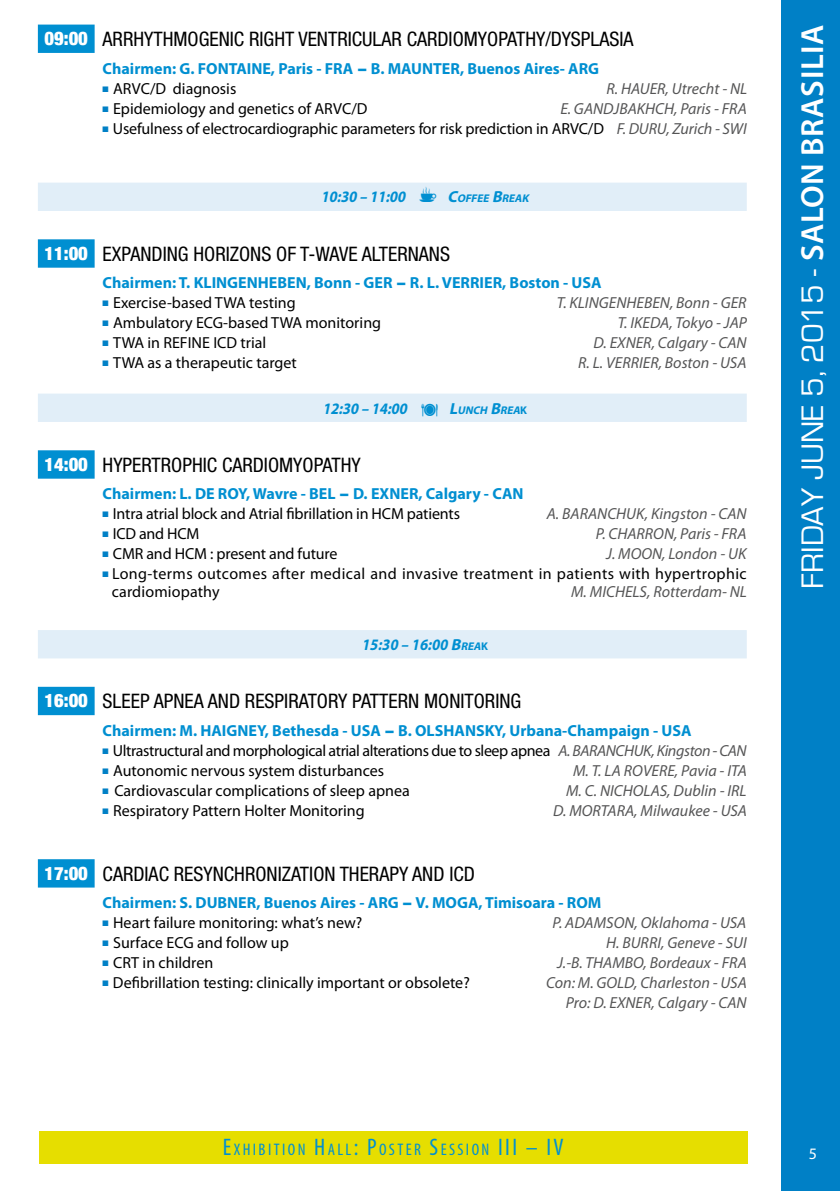
<style>
.page{position:relative;width:840px;height:1191px;background:#fff}
.page>*{position:absolute;margin:0;border:0;box-sizing:border-box;transform-origin:0 0}
.t1{font:32px "Eurostile";color:#fff}
.t2{font:condensed 20px "Helvetica Neue LT Std";color:#000}
.t3{font:condensed 16.8px "Myriad Pro";letter-spacing:.145em;color:#008fd1}
.t4{font:16px "Myriad Pro";color:#000}
.t5{font:italic 16px/20px "Myriad Pro";color:#555556;text-align:right}
.t6{font:700 16px "Myriad Pro";color:#008fd1}
.t7{font:16px/18px "Myriad Pro";letter-spacing:.025em;color:#000}
.t8{font:16px "Myriad Pro";letter-spacing:-.025em;color:#000}
.t9{font:italic 700 16px "Myriad Pro";color:#008fd1;scale:.9 1}
.t10{font:16px "Myriad Pro";color:#fff}
.t11{font:italic 700 11.2px "Myriad Pro";color:#008fd1}
.s1{font-family:"Helvetica Neue";font-weight:900;font-size:18.6px;color:#fff}
.s2{font-family:"Futura"}
.s3{color:#0080c6}
.s4{font-style:italic;color:#555556}
.s5{font-size:16px}
.s6{font-style:normal}
.s7{font-style:inherit}
.s8{font-size:11.2px}
.s9{font-style:normal;font-size:11.2px}
.s10{font-size:24px}
.s11{font-family:"Myriad Pro";font-weight:600}
</style>
<div class="page">
<svg style="left:38px;top:25px;width:57px;height:862px"></svg>
<svg style="left:38px;top:183px;width:708px;height:475px"></svg>
<div style="left:39px;top:1131px;width:708px;height:32px;background:#e6de00"></div>
<div style="left:781px;top:0;width:58px;height:1191px;background:#0080c6"></div>
<svg style="left:419px;top:187px;width:17px;height:15px"></svg>
<svg style="left:421px;top:403px;width:16px;height:13px"></svg>
<p class="t2" style="left:44px;top:27px;width:590px"><span class="s1">09:00</span> ARRHYTHMOGENIC RIGHT VENTRICULAR CARDIOMYOPATHY/DYSPLASIA</p>
<p class="t6" style="left:103px;top:58px;width:497px">Chairmen: G. FONTAINE, Paris - FRA <span class="s2">−</span> B. MAUNTER, Buenos Aires- ARG</p>
<p class="t4" style="left:103px;top:78px;width:135px"><span class="s3">■</span> ARVC/D diagnosis</p>
<p class="t5" style="left:606px;top:78px;width:142px">R. HAUER, Utrecht - NL</p>
<p class="t4" style="left:103px;top:98px;width:266px"><span class="s3">■</span> Epidemiology and genetics of ARVC/D</p>
<p class="t5" style="left:560px;top:98px;width:188px">E. GANDJBAKHCH, Paris - FRA</p>
<p class="t4" style="left:103px;top:118px;width:645px"><span class="s3">■</span> Usefulness of electrocardiographic parameters for risk prediction in ARVC/D <span class="s4">F. DURU, Zurich - SWI</span></p>
<p class="t9" style="left:320px;top:186px;width:100px">10:30 – 11:00</p>
<p class="t11" style="left:447px;top:191px;width:85px"><span class="s5">C</span>OFFEE <span class="s5">B</span>REAK</p>
<p class="t2" style="left:44px;top:242px;width:407px"><span class="s1">11:00</span> EXPANDING HORIZONS OF T-WAVE ALTERNANS</p>
<p class="t6" style="left:103px;top:272px;width:500px">Chairmen: T. KLINGENHEBEN, Bonn - GER <span class="s2">−</span> R. L. VERRIER, Boston - USA</p>
<p class="t4" style="left:103px;top:293px;width:194px"><span class="s3">■</span> Exercise-based TWA testing</p>
<p class="t5" style="left:556px;top:293px;width:191px">T. KLINGENHEBEN, Bonn - GER</p>
<p class="t4" style="left:103px;top:313px;width:280px"><span class="s3">■</span> Ambulatory ECG-based TWA monitoring</p>
<p class="t5" style="left:617px;top:313px;width:131px">T. IKEDA, Tokyo - JAP</p>
<p class="t4" style="left:103px;top:333px;width:165px"><span class="s3">■</span> TWA in REFINE ICD trial</p>
<p class="t5" style="left:593px;top:333px;width:155px">D. EXNER, Calgary - CAN</p>
<p class="t4" style="left:103px;top:353px;width:196px"><span class="s3">■</span> TWA as a therapeutic target</p>
<p class="t5" style="left:578px;top:353px;width:170px">R. L. VERRIER, Boston - USA</p>
<p class="t9" style="left:322px;top:398px;width:100px">12:30 – 14:00</p>
<p class="t11" style="left:449px;top:403px;width:79px"><span class="s5">L</span>UNCH <span class="s5">B</span>REA<span class="s6">k</span></p>
<p class="t2" style="left:44px;top:453px;width:317px"><span class="s1">14:00</span> HYPERTROPHIC CARDIOMYOPATHY</p>
<p class="t6" style="left:103px;top:483px;width:422px">Chairmen: L. DE ROY, Wavre - BEL <span class="s2">−</span> D. EXNER, Calgary - CAN</p>
<p class="t4" style="left:103px;top:504px;width:358px"><span class="s3">■</span> Intra atrial block and Atrial fibrillation in HCM patients</p>
<p class="t5" style="left:546px;top:504px;width:201px">A. BARANCHUK, Kingston - CAN</p>
<p class="t4" style="left:103px;top:524px;width:98px"><span class="s3">■</span> ICD and HCM</p>
<p class="t5" style="left:595px;top:524px;width:152px">P. CHARRON, Paris - FRA</p>
<p class="t4" style="left:103px;top:544px;width:236px"><span class="s3">■</span> CMR and HCM : present and future</p>
<p class="t5" style="left:606px;top:544px;width:141px">J. MOON, London - UK</p>
<p class="t7" style="left:112px;top:565px;width:636px;text-indent:-9px"><span class="s3">■</span> Long-terms outcomes after medical and invasive treatment in patients with hypertrophic cardiomiopathy</p>
<p class="t5" style="left:570px;top:582px;width:177px">M. MICHELS, Rotterdam- NL</p>
<p class="t9" style="left:361px;top:634px;width:142px">15:30 – 16:00 <span class="s7">B</span><span class="s8">REA</span><span class="s9">k</span></p>
<p class="t2" style="left:44px;top:689px;width:478px"><span class="s1">16:00</span> SLEEP APNEA AND RESPIRATORY PATTERN MONITORING</p>
<p class="t6" style="left:103px;top:720px;width:590px">Chairmen: M. HAIGNEY, Bethesda - USA <span class="s2">−</span> B. OLSHANSKY, Urbana-Champaign - USA</p>
<p class="t8" style="left:103px;top:740px;width:645px"><span class="s3">■</span> Ultrastructural and morphological atrial alterations due to sleep apnea <span class="s4">A. BARANCHUK, Kingston - CAN</span></p>
<p class="t4" style="left:103px;top:760px;width:283px"><span class="s3">■</span> Autonomic nervous system disturbances</p>
<p class="t5" style="left:572px;top:760px;width:175px">M. T. LA ROVERE, Pavia - ITA</p>
<p class="t4" style="left:103px;top:780px;width:308px"><span class="s3">■</span> Cardiovascular complications of sleep apnea</p>
<p class="t5" style="left:565px;top:780px;width:182px">M. C. NICHOLAS, Dublin - IRL</p>
<p class="t4" style="left:103px;top:800px;width:263px"><span class="s3">■</span> Respiratory Pattern Holter Monitoring</p>
<p class="t5" style="left:553px;top:800px;width:195px">D. MORTARA, Milwaukee - USA</p>
<p class="t2" style="left:44px;top:862px;width:431px"><span class="s1">17:00</span> CARDIAC RESYNCHRONIZATION THERAPY AND ICD</p>
<p class="t6" style="left:103px;top:892px;width:500px">Chairmen: S. DUBNER, Buenos Aires - ARG <span class="s2">−</span> V. MOGA, Timisoara - ROM</p>
<p class="t4" style="left:103px;top:913px;width:261px"><span class="s3">■</span> Heart failure monitoring: what’s new?</p>
<p class="t5" style="left:552px;top:912px;width:195px">P. ADAMSON, Oklahoma - USA</p>
<p class="t4" style="left:103px;top:933px;width:188px"><span class="s3">■</span> Surface ECG and follow up</p>
<p class="t5" style="left:605px;top:932px;width:142px">H. BURRI, Geneve - SUI</p>
<p class="t4" style="left:103px;top:953px;width:112px"><span class="s3">■</span> CRT in children</p>
<p class="t5" style="left:557px;top:952px;width:191px">J.-B. THAMBO, Bordeaux - FRA</p>
<p class="t4" style="left:103px;top:973px;width:368px"><span class="s3">■</span> Defibrillation testing: clinically important or obsolete?</p>
<p class="t5" style="left:545px;top:972px;width:202px">Con: M. GOLD, Charleston - USA<br>Pro: D. EXNER, Calgary - CAN</p>
<p class="t3" style="left:223px;top:1139px;width:342px"><span class="s10">E</span>XHIBITION <span class="s10">H</span>ALL<span class="s10">: P</span>OSTER <span class="s10">S</span>ESSION <span class="s10">III – IV</span></p>
<h1 class="t1" style="left:794px;top:588px;width:565px;rotate:-90deg">FRIDAY JUNE 5, 2015 - <span class="s11">SALON BRASILIA</span></h1>
<p class="t10" style="left:808px;top:1143px;width:10px">5</p>
</div>
